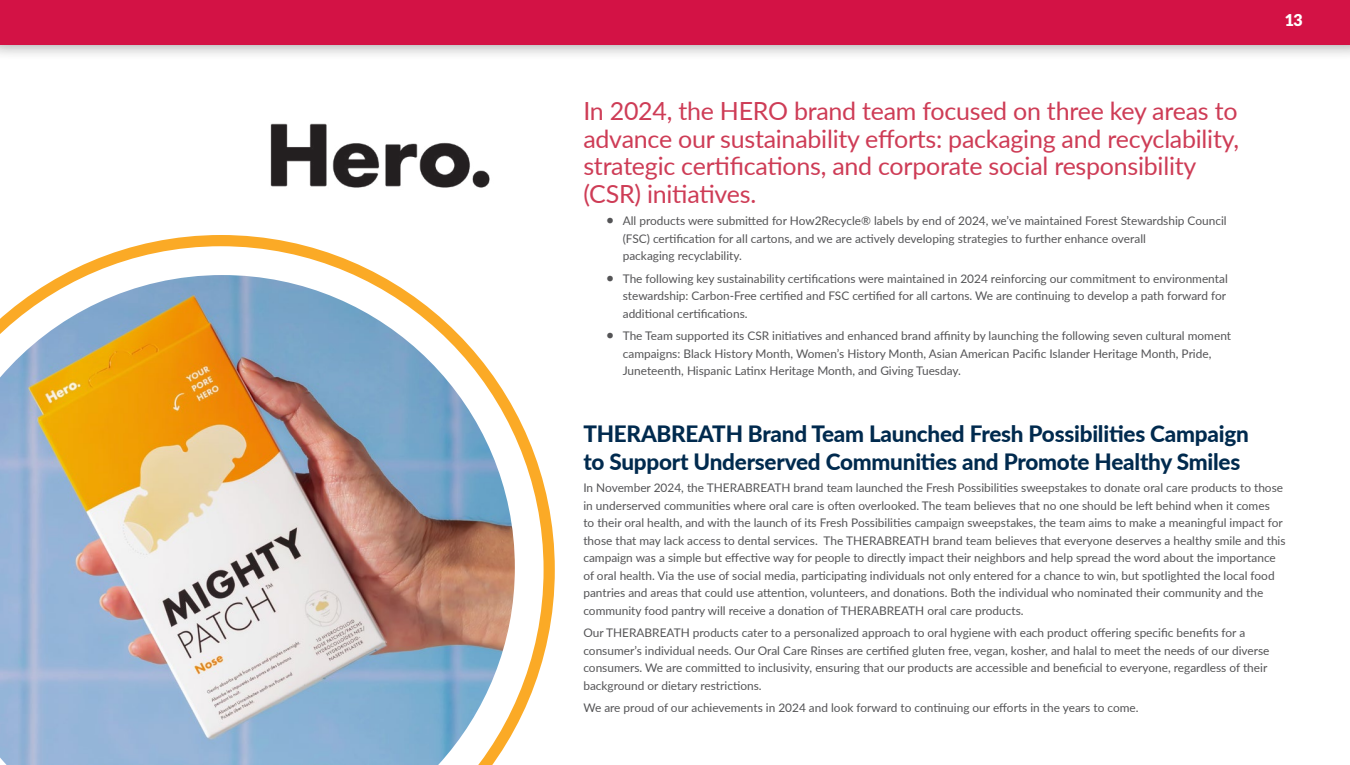
<style>
.page{position:relative;width:1350px;height:765px;background:#fff}
.page>*{position:absolute;margin:0;border:0;box-sizing:border-box;transform-origin:0 0}
.t1{font:25px/27.5px "Lato";letter-spacing:-.01em;color:#ce3c56}
.t2{font:800 22.5px/27.5px "Lato";letter-spacing:-.01em;color:#002a4e}
.t3{font:900 16.25px "Lato";color:#fff}
.t4{font:11.88px/17.5px "Lato";color:#545456}
.s1{font-size:15px}
</style>
<div class="page">
<div style="left:0;top:0;width:1350px;height:61px;background:#000;opacity:.62"></div>
<div style="left:0;top:0;width:1350px;height:45px;background:#d31245"></div>
<img style="left:270px;top:123px;width:220px;height:65px">
<svg style="left:0;top:235px;width:555px;height:530px"></svg>
<h1 class="t1" style="left:583px;top:96px;width:657px">In 2024, the HERO brand team focused on three key areas to advance our sustainability efforts: packaging and recyclability, strategic certifications, and corporate social responsibility (CSR) initiatives.</h1>
<p class="t4" style="left:623px;top:212px;width:605px;text-indent:-17px"><span class="s1">•</span> All products were submitted for How2Recycle® labels by end of 2024, we’ve maintained Forest Stewardship Council (FSC) certification for all cartons, and we are actively developing strategies to further enhance overall<br>packaging recyclability.</p>
<p class="t4" style="left:623px;top:269px;width:607px;text-indent:-17px"><span class="s1">•</span> The following key sustainability certifications were maintained in 2024 reinforcing our commitment to environmental stewardship: Carbon-Free certified and FSC certified for all cartons. We are continuing to develop a path forward for additional certifications.</p>
<p class="t4" style="left:623px;top:327px;width:610px;text-indent:-17px"><span class="s1">•</span> The Team supported its CSR initiatives and enhanced brand affinity by launching the following seven cultural moment campaigns: Black History Month, Women’s History Month, Asian American Pacific Islander Heritage Month, Pride,<br>Juneteenth, Hispanic Latinx Heritage Month, and Giving Tuesday.</p>
<h3 class="t3" style="left:1284px;top:10px;width:20px">13</h3>
<h2 class="t2" style="left:583px;top:419px;width:667px">THERABREATH Brand Team Launched Fresh Possibilities Campaign to Support Underserved Communities and Promote Healthy Smiles</h2>
<p class="t4" style="left:583px;top:478px;width:704px">In November 2024, the THERABREATH brand team launched the Fresh Possibilities sweepstakes to donate oral care products to those in underserved communities where oral care is often overlooked. The team believes that no one should be left behind when it comes<br>to their oral health, and with the launch of its Fresh Possibilities campaign sweepstakes, the team aims to make a meaningful impact for those that may lack access to dental services. The THERABREATH brand team believes that everyone deserves a healthy smile and this campaign was a simple but effective way for people to directly impact their neighbors and help spread the word about the importance of oral health. Via the use of social media, participating individuals not only entered for a chance to win, but spotlighted the local food pantries and areas that could use attention, volunteers, and donations. Both the individual who nominated their community and the community food pantry will receive a donation of THERABREATH oral care products.</p>
<p class="t4" style="left:583px;top:624px;width:688px">Our THERABREATH products cater to a personalized approach to oral hygiene with each product offering specific benefits for a consumer’s individual needs. Our Oral Care Rinses are certified gluten free, vegan, kosher, and halal to meet the needs of our diverse consumers. We are committed to inclusivity, ensuring that our products are accessible and beneficial to everyone, regardless of their background or dietary restrictions.</p>
<p class="t4" style="left:583px;top:699px;width:557px">We are proud of our achievements in 2024 and look forward to continuing our efforts in the years to come.</p>
</div>
